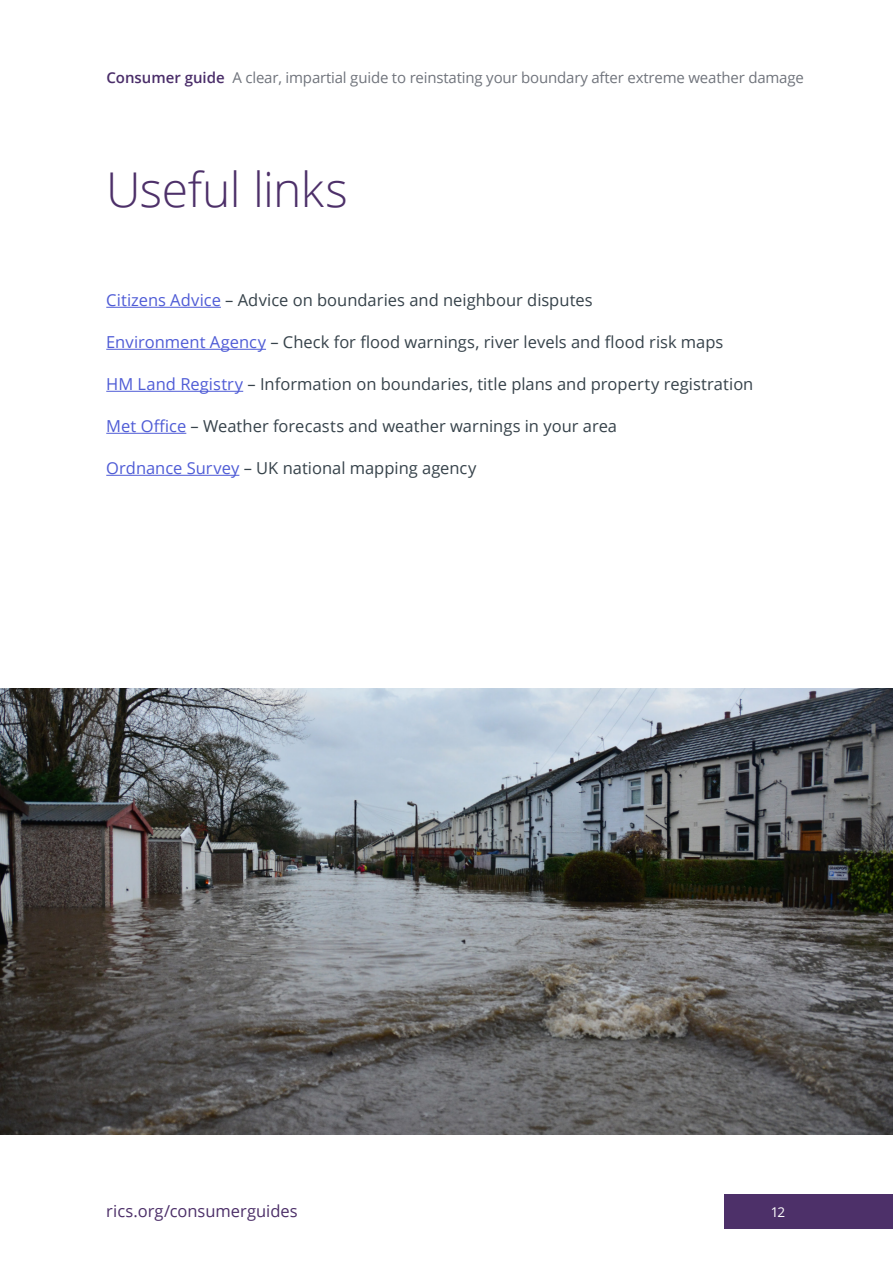
<style>
.page{position:relative;width:893px;height:1263px;background:#fff}
.page>*{position:absolute;margin:0;border:0;box-sizing:border-box;transform-origin:0 0}
.Heading_1{font:300 48px "Open Sans";letter-spacing:-.015em;color:#4d3069}
.Body_text{font:16.5px "Open Sans";color:#36424a}
.t1{font:16.5px "Open Sans";color:#4d3069}
.t2{font:15px "Open Sans";letter-spacing:-.01em;color:#70747c}
.t3{font:13.5px "Open Sans";color:#fff}
.s1{font-weight:600;color:#4a2d69}
.s2{color:#4f5cd6}
</style>
<div class="page">
<hr style="left:106px;top:307px;width:115px;height:1px;background:#4f5cd6">
<hr style="left:106px;top:349px;width:160px;height:1px;background:#4f5cd6">
<hr style="left:106px;top:391px;width:137px;height:1px;background:#4f5cd6">
<hr style="left:106px;top:433px;width:80px;height:1px;background:#4f5cd6">
<hr style="left:106px;top:475px;width:133px;height:1px;background:#4f5cd6">
<img style="left:0;top:688px;width:893px;height:446px">
<div style="left:724px;top:1194px;width:169px;height:35px;background:#4d3069"></div>
<p class="t2" style="left:106px;top:67px;width:699px"><span class="s1">Consumer guide</span> A clear, impartial guide to reinstating your boundary after extreme weather damage</p>
<p class="Heading_1" style="left:106px;top:157px;width:243px">Useful links</p>
<p class="Body_text" style="left:106px;top:289px;width:488px"><span class="s2">Citizens Advice</span> – Advice on boundaries and neighbour disputes</p>
<p class="Body_text" style="left:106px;top:331px;width:619px"><span class="s2">Environment Agency</span> – Check for flood warnings, river levels and flood risk maps</p>
<p class="Body_text" style="left:106px;top:373px;width:649px"><span class="s2">HM Land Registry</span> – Information on boundaries, title plans and property registration</p>
<p class="Body_text" style="left:106px;top:415px;width:512px"><span class="s2">Met Office</span> – Weather forecasts and weather warnings in your area</p>
<p class="Body_text" style="left:106px;top:457px;width:372px"><span class="s2">Ordnance Survey</span> – UK national mapping agency</p>
<p class="t1" style="left:106px;top:1200px;width:193px">rics.org/consumerguides</p>
<p class="t3" style="left:771px;top:1203px;width:16px">12</p>
</div>
